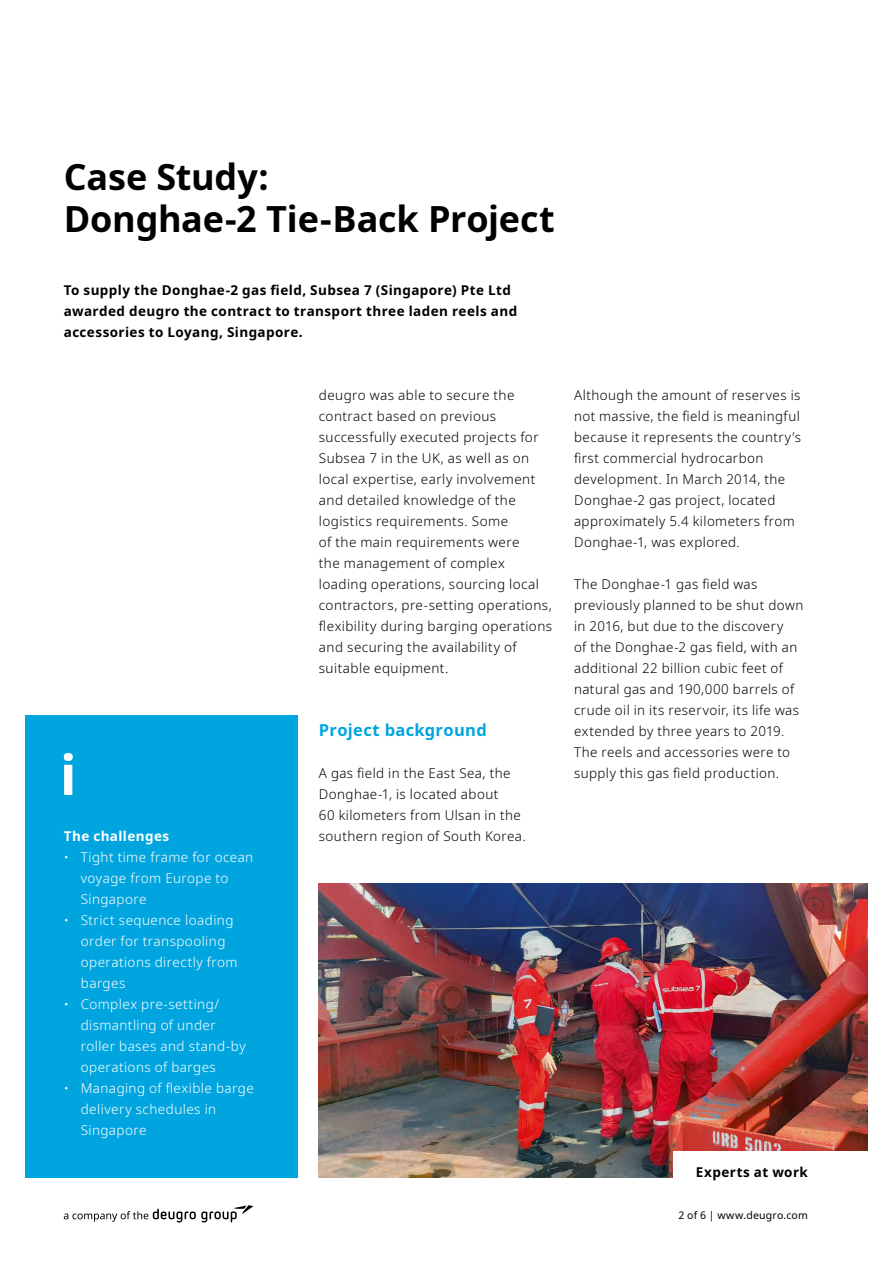
<style>
.page{position:relative;width:893px;height:1263px;background:#fff}
.page>*{position:absolute;margin:0;border:0;box-sizing:border-box;transform-origin:0 0}
.t1{font:700 36px/42px "Noto Sans";letter-spacing:-.005em;color:#000}
.t2{font:700 16.5px "Noto Sans";letter-spacing:.02em;color:#00a5df}
.t3{font:300 13.5px/21px "Noto Sans";letter-spacing:.03em;color:#000}
.t4{font:300 13.5px/21px "Noto Sans";letter-spacing:.03em;color:#fff}
.t5{font:700 13.5px/21px "Noto Sans";letter-spacing:.03em;color:#000}
.t6{font:700 13.5px "Noto Sans";letter-spacing:.03em;color:#fff}
.t7{font:10.5px "Noto Sans";letter-spacing:.02em;color:#000}
</style>
<div class="page">
<svg style="left:64px;top:1205px;width:189px;height:17px"></svg>
<img style="left:319px;top:883px;width:548px;height:294px">
<div style="left:26px;top:715px;width:272px;height:462px;background:#00a5df"></div>
<svg style="left:64px;top:753px;width:9px;height:42px"></svg>
<div style="left:674px;top:1151px;width:219px;height:47px;background:#fff"></div>
<h1 class="t1" style="left:64px;top:157px;width:492px">Case Study:<br>Donghae-2 Tie-Back Project</h1>
<p class="t5" style="left:64px;top:280px;width:455px">To supply the Donghae-2 gas field, Subsea 7 (Singapore) Pte Ltd awarded deugro the contract to transport three laden reels and accessories to Loyang, Singapore.</p>
<p class="t6" style="left:64px;top:827px;width:107px">The challenges</p>
<p class="t4" style="left:81px;top:847px;width:174px;text-indent:-17px">• Tight time frame for ocean voyage from Europe to<br>Singapore</p>
<p class="t4" style="left:81px;top:910px;width:158px;text-indent:-17px">• Strict sequence loading order for transpooling operations directly from barges</p>
<p class="t4" style="left:81px;top:994px;width:166px;text-indent:-17px">• Complex pre-setting/ dismantling of under roller bases and stand-by operations of barges</p>
<p class="t4" style="left:81px;top:1078px;width:175px;text-indent:-17px">• Managing of flexible barge delivery schedules in<br>Singapore</p>
<p class="t3" style="left:319px;top:385px;width:235px">deugro was able to secure the contract based on previous successfully executed projects for<br>Subsea 7 in the UK, as well as on local expertise, early involvement and detailed knowledge of the logistics requirements. Some<br>of the main requirements were<br>the management of complex loading operations, sourcing local contractors, pre-setting operations, flexibility during barging operations and securing the availability of suitable equipment.</p>
<p class="t2" style="left:319px;top:718px;width:169px">Project background</p>
<p class="t3" style="left:319px;top:763px;width:208px">A gas field in the East Sea, the<br>Donghae-1, is located about<br>60 kilometers from Ulsan in the southern region of South Korea.</p>
<p class="t3" style="left:574px;top:385px;width:228px">Although the amount of reserves is not massive, the field is meaningful because it represents the country’s first commercial hydrocarbon development. In March 2014, the<br>Donghae-2 gas project, located approximately 5.4 kilometers from<br>Donghae-1, was explored.</p>
<p class="t3" style="left:574px;top:574px;width:231px">The Donghae-1 gas field was previously planned to be shut down in 2016, but due to the discovery<br>of the Donghae-2 gas field, with an additional 22 billion cubic feet of natural gas and 190,000 barrels of crude oil in its reservoir, its life was extended by three years to 2019.<br>The reels and accessories were to supply this gas field production.</p>
<p class="t5" style="left:696px;top:1162px;width:113px">Experts at work</p>
<p class="t7" style="left:678px;top:1208px;width:131px">2 of 6 | www.deugro.com</p>
</div>
